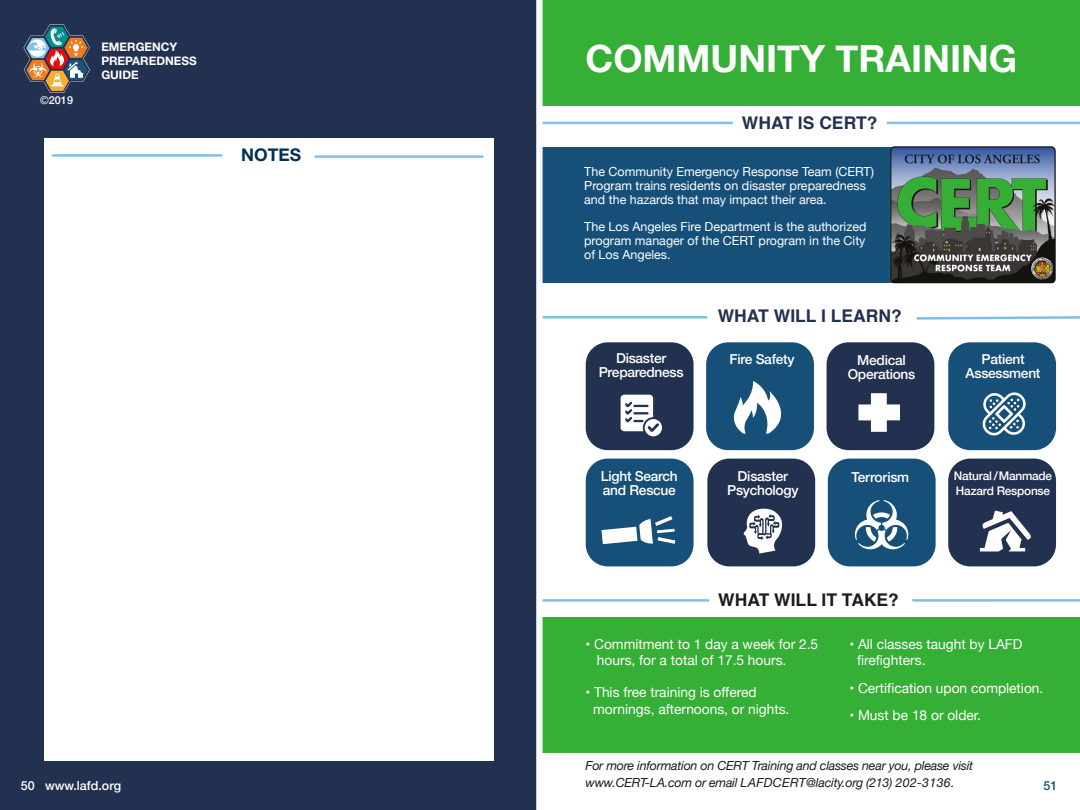
<style>
.page{position:relative;width:1080px;height:810px;background:#fff}
.page>*{position:absolute;margin:0;border:0;box-sizing:border-box;transform-origin:0 0}
.t1{font:700 37.5px "Helvetica Neue";color:#fff}
.t2{font:700 17.5px "Helvetica";color:#233150}
.t3{font:700 17.5px "Helvetica";color:#1d1c1a}
.t4{font:700 17.5px "Helvetica Neue LT Std";color:#003252}
.t5{font:13.75px/16.2px "Helvetica Neue";color:#fff}
.t6{font:500 13.75px/14px "Helvetica Neue";letter-spacing:-.02em;color:#fff;text-align:center}
.t7{font:12.5px/13.8px "Helvetica Neue";color:#fff}
.t8{font:italic 12.5px/16.2px "Helvetica Neue";letter-spacing:-.02em;color:#1d1c1a}
.t9{font:500 12.5px "Helvetica Neue";color:#fff}
.t10{font:500 12.5px "Helvetica Neue LT Std";color:#184f78}
.t11{font:500 12.5px "Helvetica Neue LT Std";color:#fff}
.t12{font:500 11.88px/14.2px "Helvetica Neue";letter-spacing:-.02em;color:#fff}
.t13{font:700 11.75px/14.1px "Helvetica Neue LT Std";color:#fff}
.t14{font:500 10.88px "Helvetica Neue";color:#fff}
.s1{font-family:"Avenir Next";font-weight:400}
</style>
<div class="page">
<div style="left:541px;top:618px;width:539px;height:135px;background:#36af36"></div>
<div style="left:540px;top:147px;width:501px;height:135px;background:#165079"></div>
<div style="left:948px;top:342px;width:108px;height:108px;background:#165079;border-radius:22px"></div>
<div style="left:827px;top:342px;width:107px;height:108px;background:#233150;border-radius:22px"></div>
<div style="left:706px;top:342px;width:108px;height:108px;background:#165079;border-radius:22px"></div>
<div style="left:586px;top:342px;width:108px;height:108px;background:#233150;border-radius:22px"></div>
<div style="left:948px;top:459px;width:108px;height:107px;background:#233150;border-radius:22px"></div>
<div style="left:828px;top:459px;width:108px;height:107px;background:#165079;border-radius:22px"></div>
<div style="left:707px;top:459px;width:108px;height:107px;background:#233150;border-radius:22px"></div>
<div style="left:586px;top:459px;width:108px;height:107px;background:#165079;border-radius:22px"></div>
<div style="left:541px;top:0;width:539px;height:106px;background:#36af36"></div>
<img style="left:889px;top:147px;width:166px;height:136px">
<svg style="left:601px;top:516px;width:74px;height:28px"></svg>
<svg style="left:855px;top:500px;width:53px;height:49px"></svg>
<svg style="left:734px;top:381px;width:48px;height:53px"></svg>
<svg style="left:743px;top:509px;width:39px;height:45px"></svg>
<svg style="left:621px;top:395px;width:41px;height:41px"></svg>
<svg style="left:982px;top:392px;width:44px;height:44px"></svg>
<svg style="left:980px;top:511px;width:51px;height:40px"></svg>
<hr style="left:540px;top:122px;width:193px;height:2px;background:#81bfe6">
<hr style="left:887px;top:122px;width:193px;height:2px;background:#81bfe6">
<hr style="left:540px;top:316px;width:167px;height:3px;background:#81bfe6">
<svg style="left:916px;top:316px;width:164px;height:4px"></svg>
<hr style="left:540px;top:599px;width:169px;height:3px;background:#81bfe6">
<hr style="left:912px;top:599px;width:168px;height:3px;background:#81bfe6">
<svg style="left:858px;top:393px;width:42px;height:39px"></svg>
<hr style="left:540px;top:0;width:3px;height:810px;background:#fff">
<img style="left:1031px;top:258px;width:22px;height:21px">
<div style="left:0;top:0;width:540px;height:810px;background:#233150"></div>
<div style="left:44px;top:138px;width:450px;height:623px;background:#fff"></div>
<hr style="left:316px;top:155px;width:166px;height:3px;background:#81c1e8">
<hr style="left:53px;top:154px;width:168px;height:3px;background:#81c1e8">
<svg style="left:536px;top:0;width:4px;height:810px;background:#f1f2f4"></svg>
<svg style="left:23px;top:24px;width:67px;height:69px"></svg>
<p class="t13" style="left:101px;top:39px;width:97px">EMERGENCY<br>PREPAREDNESS<br>GUIDE</p>
<h1 class="t1" style="left:586px;top:29px;width:433px">COMMUNITY TRAINING</h1>
<p class="t14" style="left:40px;top:92px;width:34px"><span class="s1">©</span>2019</p>
<h2 class="t2" style="left:742px;top:109px;width:137px">WHAT IS CERT?</h2>
<h2 class="t4" style="left:241px;top:144px;width:61px">NOTES</h2>
<p class="t7" style="left:584px;top:166px;width:291px">The Community Emergency Response Team (CERT)<br>Program trains residents on disaster preparedness and the hazards that may impact their area.</p>
<p class="t7" style="left:584px;top:221px;width:284px;text-align:justify">The Los Angeles Fire Department is the authorized program manager of the CERT program in the City of Los Angeles.</p>
<h2 class="t2" style="left:718px;top:302px;width:186px">WHAT WILL I LEARN?</h2>
<p class="t6" style="left:599px;top:350px;width:86px">Disaster<br>Preparedness</p>
<p class="t6" style="left:730px;top:351px;width:67px">Fire Safety</p>
<p class="t6" style="left:848px;top:352px;width:69px">Medical<br>Operations</p>
<p class="t6" style="left:966px;top:351px;width:76px">Patient<br>Assessment</p>
<p class="t6" style="left:601px;top:468px;width:78px;text-align:left">Light Search and Rescue</p>
<p class="t6" style="left:727px;top:468px;width:73px">Disaster<br>Psychology</p>
<p class="t6" style="left:851px;top:469px;width:59px">Terrorism</p>
<p class="t12" style="left:954px;top:468px;width:100px">Natural /Manmade<br>Hazard Response</p>
<h2 class="t3" style="left:718px;top:586px;width:182px">WHAT WILL IT TAKE?</h2>
<p class="t5" style="left:597px;top:636px;width:223px;text-indent:-11px">• Commitment to 1 day a week for 2.5 hours, for a total of 17.5 hours.</p>
<p class="t5" style="left:593px;top:685px;width:198px;text-indent:-8px">• This free training is offered mornings, afternoons, or nights.</p>
<p class="t5" style="left:857px;top:637px;width:167px;text-indent:-8px">• All classes taught by LAFD firefighters.</p>
<p class="t5" style="left:849px;top:681px;width:196px">• Certification upon completion.</p>
<p class="t5" style="left:849px;top:708px;width:133px">• Must be 18 or older.</p>
<p class="t11" style="left:21px;top:779px;width:15px">50</p>
<p class="t9" style="left:45px;top:775px;width:78px">www.lafd.org</p>
<p class="t8" style="left:585px;top:759px;width:389px">For more information on CERT Training and classes near you, please visit www.CERT-LA.com or email LAFDCERT@lacity.org (213) 202-3136.</p>
<p class="t10" style="left:1044px;top:779px;width:15px">51</p>
</div>
